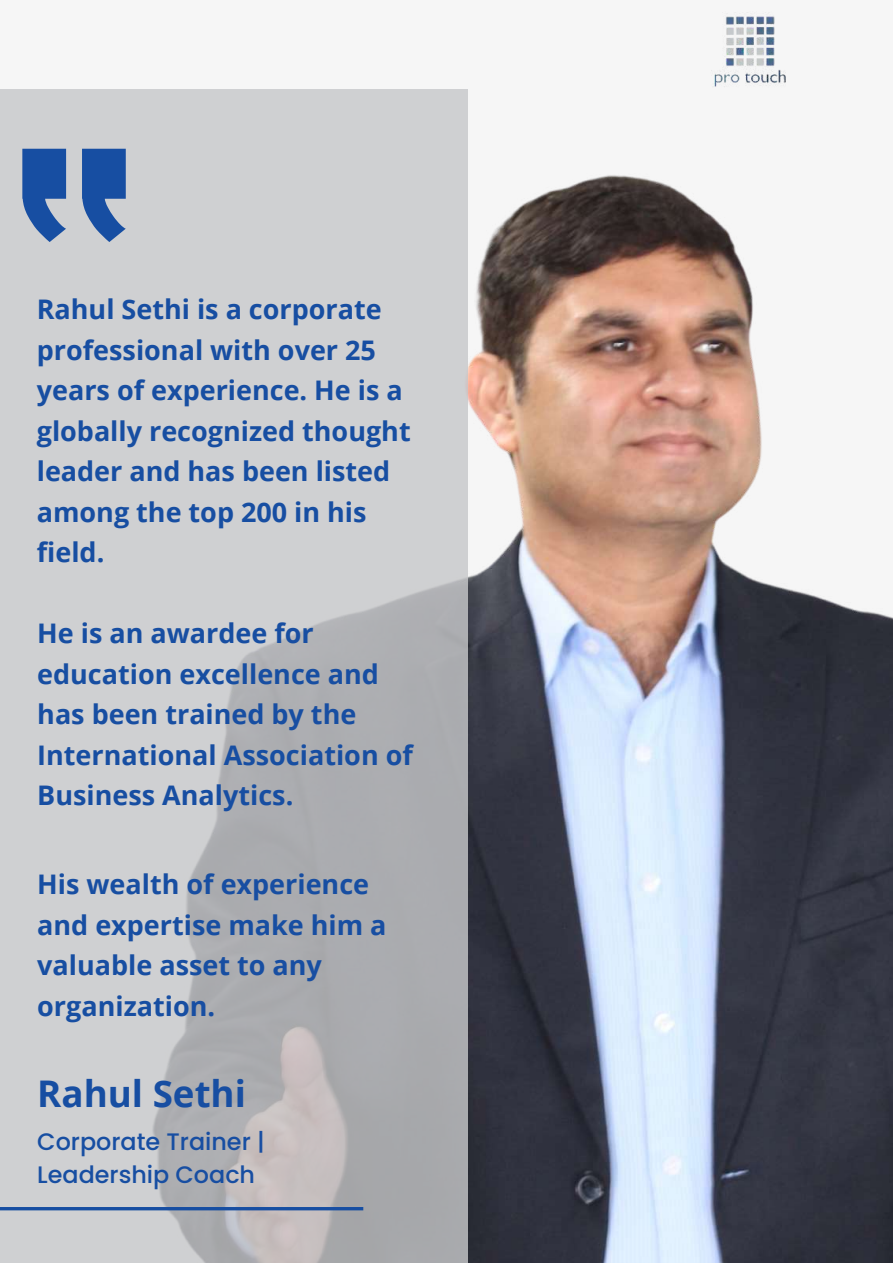
<style>
.page{position:relative;width:893px;height:1264px;background:#fff}
.page>*{position:absolute;margin:0;border:0;box-sizing:border-box;transform-origin:0 0}
.t1{font:700 36.75px "Open Sans";color:#174ea2}
.t2{font:700 27px/40.5px "Open Sans";color:#174ea2}
.t3{font:500 23.85px/32.5px "Poppins";color:#174ea2}
</style>
<div class="page">
<div style="left:0;top:0;width:892px;height:1262px;background:#f6f6f6"></div>
<img style="left:467px;top:89px;width:425px;height:1173px">
<svg style="left:0;top:89px;width:467px;height:1173px;background:#c4c4c7"></svg>
<svg style="left:82px;top:149px;width:43px;height:93px;background:#406bac"></svg>
<svg style="left:22px;top:149px;width:44px;height:93px;background:#426cad"></svg>
<svg style="left:0;top:1206px;width:363px;height:4px"></svg>
<img style="left:693px;top:16px;width:110px;height:88px">
<p class="t2" style="left:37px;top:289px;width:375px">Rahul Sethi is a corporate professional with over 25 years of experience. He is a globally recognized thought leader and has been listed among the top 200 in his field.</p>
<p class="t2" style="left:37px;top:612px;width:377px">He is an awardee for education excellence and has been trained by the<br>International Association of<br>Business Analytics.</p>
<p class="t2" style="left:37px;top:863px;width:351px">His wealth of experience and expertise make him a valuable asset to any organization.</p>
<h1 class="t1" style="left:37px;top:1067px;width:210px">Rahul Sethi</h1>
<p class="t3" style="left:37px;top:1125px;width:229px">Corporate Trainer |<br>Leadership Coach</p>
</div>
